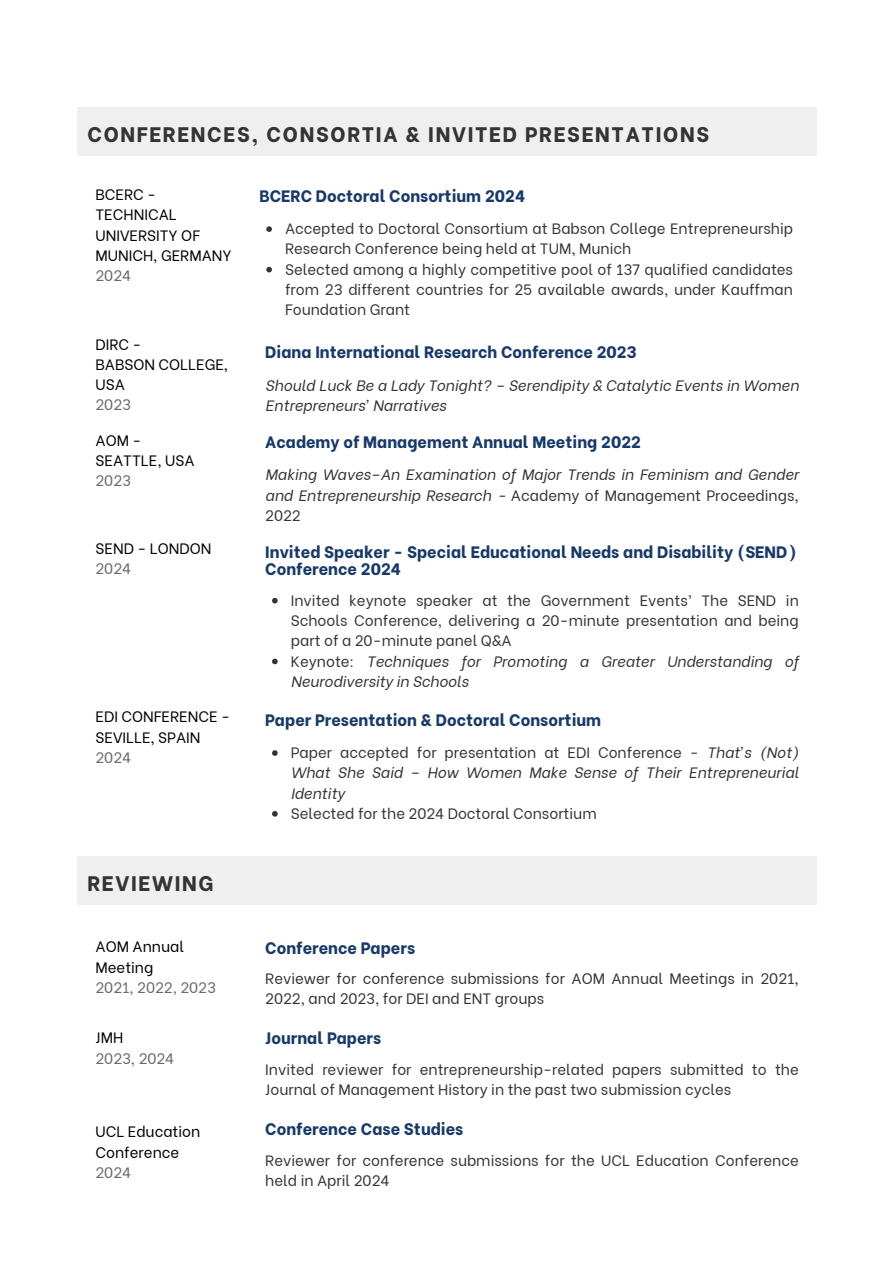
<style>
.page{position:relative;width:894px;height:1264px;background:#fff}
.page>*{position:absolute;margin:0;border:0;box-sizing:border-box;transform-origin:0 0}
.t1{font:800 21px "Be Vietnam";letter-spacing:.08em;color:#343434}
.t2{font:800 16.5px/16.8px "Be Vietnam";color:#193a68}
.t3{font:15px/20.2px "Be Vietnam";color:#343434}
.t4{font:italic 15px/20.2px "Be Vietnam";color:#343434}
.t5{font:15px/20.2px "Be Vietnam";color:#000}
.t6{font:15px "Be Vietnam";color:#696969}
.s1{color:#696969}
.s2{font-style:normal}
</style>
<div class="page">
<svg style="left:266px;top:226px;width:6px;height:6px"></svg>
<svg style="left:266px;top:267px;width:6px;height:5px"></svg>
<div style="left:77px;top:107px;width:739px;height:49px;background:#efefef"></div>
<svg style="left:272px;top:598px;width:5px;height:5px"></svg>
<svg style="left:272px;top:658px;width:5px;height:6px"></svg>
<svg style="left:272px;top:750px;width:5px;height:5px"></svg>
<svg style="left:272px;top:811px;width:5px;height:5px"></svg>
<div style="left:77px;top:856px;width:739px;height:48px;background:#efefef"></div>
<p class="t1" style="left:87px;top:117px;width:623px">CONFERENCES, CONSORTIA &amp; INVITED PRESENTATIONS</p>
<h2 class="t5" style="left:95px;top:183px;width:62px">BCERC -</h2>
<h1 class="t2" style="left:259px;top:185px;width:267px">BCERC Doctoral Consortium 2024</h1>
<h2 class="t5" style="left:95px;top:203px;width:138px">TECHNICAL<br>UNIVERSITY OF<br>MUNICH, GERMANY<br><span class="s1">2024</span></h2>
<h3 class="t3" style="left:285px;top:217px;width:509px">Accepted to Doctoral Consortium at Babson College Entrepreneurship<br>Research Conference being held at TUM, Munich</h3>
<p class="t3" style="left:285px;top:257px;width:509px;text-align:justify">Selected among a highly competitive pool of 137 qualified candidates from 23 different countries for 25 available awards, under Kauffman Foundation Grant</p>
<p class="t2" style="left:265px;top:341px;width:373px">Diana International Research Conference 2023</p>
<h2 class="t5" style="left:95px;top:332px;width:134px">DIRC -<br>BABSON COLLEGE,<br>USA<br><span class="s1">2023</span></h2>
<h3 class="t4" style="left:265px;top:374px;width:535px">Should Luck Be a Lady Tonight? – Serendipity &amp; Catalytic Events in Women<br>Entrepreneurs’ Narratives</h3>
<h3 class="t5" style="left:95px;top:428px;width:48px">AOM -</h3>
<h2 class="t2" style="left:265px;top:432px;width:377px">Academy of Management Annual Meeting 2022</h2>
<h3 class="t5" style="left:95px;top:448px;width:101px">SEATTLE, USA<br><span class="s1">2023</span></h3>
<p class="t4" style="left:265px;top:463px;width:535px;text-align:justify">Making Waves–An Examination of Major Trends in Feminism and Gender and Entrepreneurship Research - <span class="s2">Academy of Management Proceedings, 2022</span></p>
<h2 class="t2" style="left:265px;top:541px;width:533px">Invited Speaker - Special Educational Needs and Disability (SEND)<br>Conference 2024</h2>
<h3 class="t5" style="left:95px;top:537px;width:117px">SEND - LONDON<br><span class="s1">2024</span></h3>
<p class="t3" style="left:291px;top:588px;width:509px;text-align:justify">Invited keynote speaker at the Government Events’ The SEND in Schools Conference, delivering a 20-minute presentation and being part of a 20-minute panel Q&amp;A</p>
<p class="t4" style="left:291px;top:649px;width:509px"><span class="s2">Keynote:</span> Techniques for Promoting a Greater Understanding of<br>Neurodiversity in Schools</p>
<h3 class="t5" style="left:95px;top:705px;width:136px">EDI CONFERENCE -</h3>
<h2 class="t2" style="left:265px;top:709px;width:337px">Paper Presentation &amp; Doctoral Consortium</h2>
<h3 class="t5" style="left:95px;top:725px;width:107px">SEVILLE, SPAIN<br><span class="s1">2024</span></h3>
<p class="t4" style="left:291px;top:741px;width:509px;text-align:justify"><span class="s2">Paper accepted for presentation at EDI Conference -</span> That’s (Not)<br>What She Said – How Women Make Sense of Their Entrepreneurial Identity</p>
<p class="t3" style="left:291px;top:801px;width:307px">Selected for the 2024 Doctoral Consortium</p>
<h2 class="t1" style="left:87px;top:865px;width:128px">REVIEWING</h2>
<h3 class="t5" style="left:95px;top:935px;width:90px">AOM Annual<br>Meeting</h3>
<p class="t6" style="left:95px;top:975px;width:122px">2021, 2022, 2023</p>
<h1 class="t2" style="left:265px;top:937px;width:151px">Conference Papers</h1>
<p class="t3" style="left:265px;top:966px;width:535px">Reviewer for conference submissions for AOM Annual Meetings in 2021,<br>2022, and 2023, for DEI and ENT groups</p>
<h3 class="t5" style="left:95px;top:1026px;width:29px">JMH</h3>
<p class="t2" style="left:265px;top:1028px;width:117px">Journal Papers</p>
<h3 class="t6" style="left:95px;top:1045px;width:80px">2023, 2024</h3>
<p class="t3" style="left:265px;top:1057px;width:535px">Invited reviewer for entrepreneurship-related papers submitted to the<br>Journal of Management History in the past two submission cycles</p>
<h3 class="t5" style="left:95px;top:1120px;width:106px">UCL Education<br>Conference</h3>
<p class="t6" style="left:95px;top:1159px;width:37px">2024</p>
<p class="t2" style="left:265px;top:1118px;width:199px">Conference Case Studies</p>
<p class="t3" style="left:265px;top:1148px;width:535px">Reviewer for conference submissions for the UCL Education Conference held in April 2024</p>
</div>
